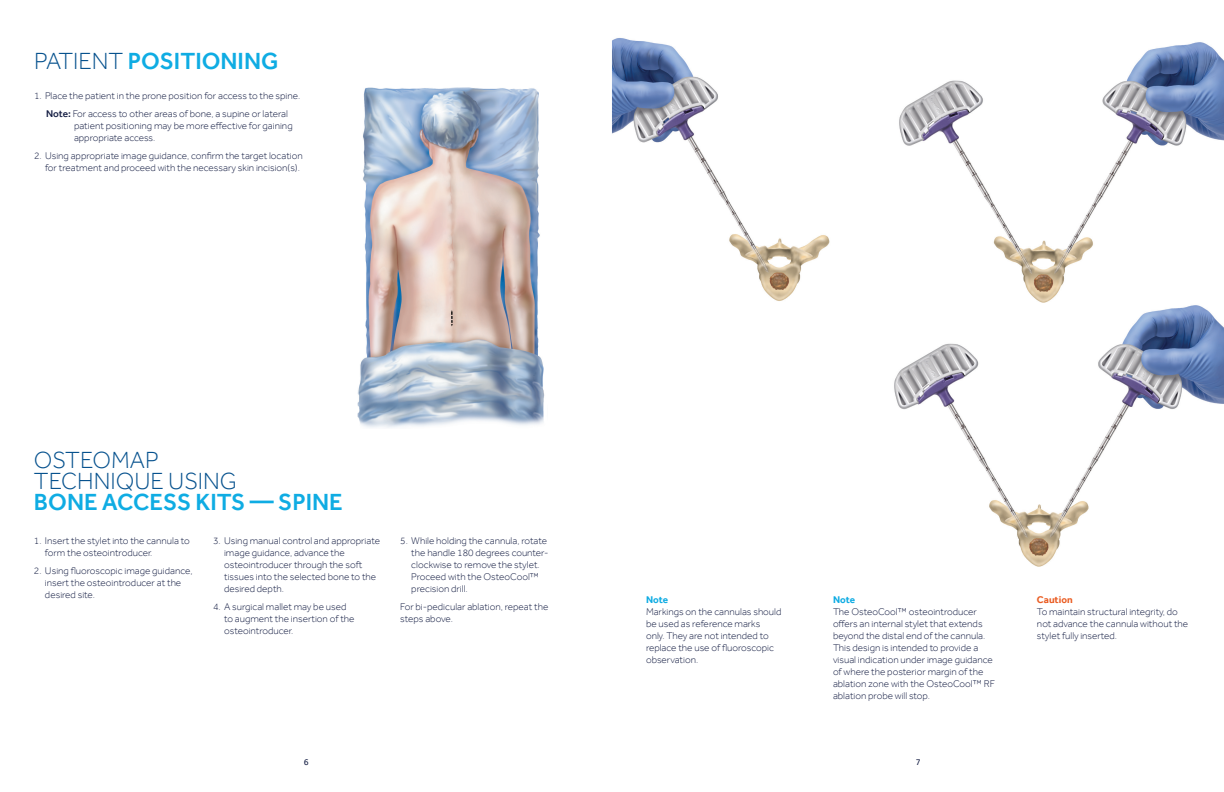
<style>
.page{position:relative;width:1224px;height:792px;background:#fff}
.page>*{position:absolute;margin:0;border:0;box-sizing:border-box;transform-origin:0 0}
.Page_Head{font:300 24px/20.9px "Effra";color:#07528e}
.Page_Head-2{font:500 24px "Effra";color:#0face3}
.Body-gray{font:300 10px/12px "Effra";color:#131c42}
.Body-blue{font:300 10px/12px "Effra";color:#131c42}
.Note{font:700 10px "Effra";color:#0face3}
.Important{font:700 10px "Effra";color:#ea5d23}
.t1{font:9px "Effra";color:#131c42}
.s1{font-weight:300;color:#07528e}
.s2{font-weight:500}
.s3{font-weight:500;color:#0face3}
</style>
<div class="page">
<img style="left:894px;top:305px;width:330px;height:262px">
<img style="left:357px;top:87px;width:188px;height:341px">
<img style="left:899px;top:42px;width:325px;height:261px">
<img style="left:612px;top:38px;width:218px;height:263px">
<p class="Page_Head-2" style="left:34px;top:47px;width:246px"><span class="s1">PATIENT</span> POSITIONING</p>
<p class="Body-gray" style="left:34px;top:90px;width:268px">1. Place the patient in the prone position for access to the spine.</p>
<p class="Body-gray" style="left:74px;top:108px;width:220px;text-indent:-28px"><span class="s2">Note:</span> For access to other areas of bone, a supine or lateral patient positioning may be more effective for gaining appropriate access.</p>
<p class="Body-gray" style="left:34px;top:150px;width:270px;text-align:right">2. Using appropriate image guidance, confirm the target location for treatment and proceed with the necessary skin incision(s).</p>
<p class="Page_Head" style="left:34px;top:450px;width:310px">OSTEOMAP<br>TECHNIQUE USING<br><span class="s3">BONE ACCESS KITS — SPINE</span></p>
<p class="Body-gray" style="left:45px;top:534px;width:146px;text-indent:-11px">1. Insert the stylet into the cannula to form the osteointroducer.</p>
<p class="Body-gray" style="left:45px;top:564px;width:149px;text-indent:-11px">2. Using fluoroscopic image guidance, insert the osteointroducer at the desired site.</p>
<p class="Body-gray" style="left:224px;top:534px;width:157px;text-indent:-11px">3. Using manual control and appropriate image guidance, advance the osteointroducer through the soft tissues into the selected bone to the desired depth.</p>
<p class="Body-gray" style="left:224px;top:600px;width:132px;text-indent:-11px">4. A surgical mallet may be used to augment the insertion of the osteointroducer.</p>
<p class="Body-gray" style="left:411px;top:534px;width:139px;text-indent:-11px">5. While holding the cannula, rotate the handle 180 degrees counter&shy;clockwise to remove the stylet.<br>Proceed with the OsteoCool™ precision drill.</p>
<p class="Body-blue" style="left:400px;top:600px;width:150px">For bi-pedicular ablation, repeat the steps above.</p>
<p class="Note" style="left:646px;top:594px;width:24px">Note</p>
<p class="Body-blue" style="left:646px;top:606px;width:137px">Markings on the cannulas should be used as reference marks only. They are not intended to replace the use of fluoroscopic observation.</p>
<p class="Note" style="left:833px;top:594px;width:24px">Note</p>
<p class="Body-blue" style="left:833px;top:606px;width:163px">The OsteoCool™ osteointroducer offers an internal stylet that extends beyond the distal end of the cannula.<br>This design is intended to provide a visual indication under image guidance of where the posterior margin of the ablation zone with the OsteoCool™ RF ablation probe will stop.</p>
<p class="t1" style="left:304px;top:757px;width:6px">6</p>
<p class="t1" style="left:916px;top:757px;width:6px">7</p>
<p class="Important" style="left:1037px;top:594px;width:37px">Caution</p>
<p class="Body-blue" style="left:1037px;top:606px;width:153px">To maintain structural integrity, do not advance the cannula without the stylet fully inserted.</p>
</div>
